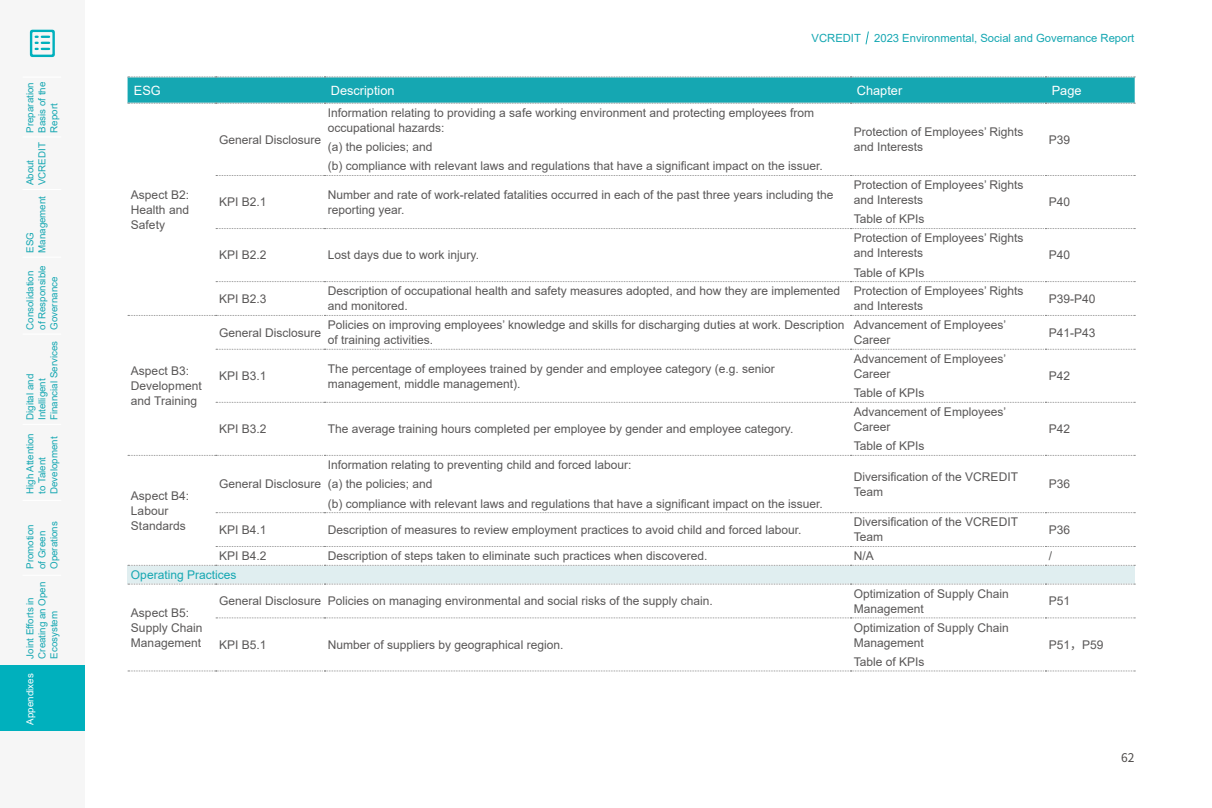
<style>
.page{position:relative;width:1212px;height:808px;background:#fff}
.page>*{position:absolute;margin:0;border:0;box-sizing:border-box;transform-origin:0 0}
.t1{font:12.75px "Arial";color:#fff}
.t2{font:12px/15px "Arial";color:#595757}
.t3{font:12px "Arial";color:#15a7b2}
.t4{font:12px "Source Han Sans CN";color:#4c4948}
.t5{font:11.25px "Arial";color:#15a7b2}
.t6{font:9.75px/12px "Arial";color:#15a7b2}
.t7{font:9.75px "Arial";color:#fff}
.s1{font-family:"Source Han Sans CN"}
</style>
<div class="page">
<div style="left:0;top:0;width:85px;height:808px;background:#f6f6f6"></div>
<div style="left:0;top:665px;width:85px;height:66px;background:#00b0bd"></div>
<svg style="left:30px;top:30px;width:25px;height:27px"></svg>
<hr style="left:23px;top:77px;width:38px;height:1px;background:#fff">
<hr style="left:23px;top:136px;width:38px;height:2px;background:#fff">
<hr style="left:23px;top:189px;width:38px;height:1px;background:#fff">
<hr style="left:23px;top:257px;width:38px;height:1px;background:#fff">
<hr style="left:23px;top:334px;width:38px;height:1px;background:#fff">
<hr style="left:23px;top:424px;width:38px;height:1px;background:#fff">
<hr style="left:23px;top:500px;width:38px;height:1px;background:#fff">
<hr style="left:23px;top:575px;width:38px;height:1px;background:#fff">
<svg style="left:865px;top:31px;width:4px;height:14px"></svg>
<div style="left:128px;top:565px;width:1007px;height:19px;background:#e0eef0"></div>
<svg style="left:216px;top:175px;width:919px;height:1px"></svg>
<svg style="left:216px;top:228px;width:919px;height:1px"></svg>
<svg style="left:216px;top:281px;width:919px;height:1px"></svg>
<svg style="left:128px;top:315px;width:1007px;height:1px"></svg>
<svg style="left:216px;top:349px;width:919px;height:1px"></svg>
<svg style="left:216px;top:402px;width:919px;height:1px"></svg>
<svg style="left:128px;top:455px;width:1007px;height:1px"></svg>
<svg style="left:216px;top:512px;width:919px;height:1px"></svg>
<svg style="left:216px;top:546px;width:919px;height:1px"></svg>
<svg style="left:128px;top:565px;width:1007px;height:1px"></svg>
<svg style="left:128px;top:584px;width:1007px;height:1px"></svg>
<svg style="left:216px;top:617px;width:919px;height:1px"></svg>
<svg style="left:128px;top:77px;width:1007px;height:27px;background:#22aab4"></svg>
<svg style="left:128px;top:671px;width:1007px;height:1px"></svg>
<p class="t6" style="left:24px;top:133px;width:52px;text-align:justify;rotate:-90deg">Preparation Basis of the Report</p>
<p class="t6" style="left:24px;top:185px;width:44px;rotate:-90deg">About<br>VCREDIT</p>
<p class="t6" style="left:24px;top:253px;width:58px;rotate:-90deg">ESG<br>Management</p>
<p class="t6" style="left:24px;top:330px;width:66px;rotate:-90deg">Consolidation of Responsible<br>Governance</p>
<p class="t6" style="left:24px;top:420px;width:81px;rotate:-90deg">Digital and<br>Intelligent<br>Financial Services</p>
<p class="t6" style="left:24px;top:494px;width:62px;rotate:-90deg">High Attention to Talent<br>Development</p>
<p class="t6" style="left:24px;top:569px;width:49px;rotate:-90deg">Promotion of Green<br>Operations</p>
<p class="t6" style="left:24px;top:659px;width:78px;rotate:-90deg">Joint Efforts in<br>Creating an Open<br>Ecosystem</p>
<p class="t7" style="left:23px;top:724px;width:52px;rotate:-90deg">Appendixes</p>
<p class="t5" style="left:811px;top:30px;width:324px">VCREDIT 2023 Environmental, Social and Governance Report</p>
<p class="t1" style="left:134px;top:81px;width:28px">ESG</p>
<p class="t1" style="left:331px;top:81px;width:65px">Description</p>
<p class="t1" style="left:857px;top:81px;width:47px">Chapter</p>
<p class="t1" style="left:1052px;top:81px;width:31px">Page</p>
<p class="t2" style="left:131px;top:187px;width:60px;text-align:justify">Aspect B2:<br>Health and Safety</p>
<p class="t2" style="left:131px;top:363px;width:72px">Aspect B3:<br>Development and Training</p>
<p class="t2" style="left:328px;top:105px;width:488px">Information relating to providing a safe working environment and protecting employees from occupational hazards:</p>
<p class="t2" style="left:328px;top:137px;width:496px;line-height:19.2px">(a) the policies; and<br>(b) compliance with relevant laws and regulations that have a significant impact on the issuer.</p>
<p class="t2" style="left:219px;top:132px;width:104px">General Disclosure</p>
<p class="t2" style="left:854px;top:124px;width:171px">Protection of Employees’ Rights and Interests</p>
<p class="t2" style="left:1049px;top:132px;width:23px">P39</p>
<p class="t2" style="left:219px;top:195px;width:49px">KPI B2.1</p>
<p class="t2" style="left:328px;top:187px;width:507px">Number and rate of work-related fatalities occurred in each of the past three years including the reporting year.</p>
<p class="t2" style="left:854px;top:177px;width:171px">Protection of Employees’ Rights and Interests</p>
<p class="t2" style="left:854px;top:212px;width:72px">Table of KPIs</p>
<p class="t2" style="left:219px;top:248px;width:49px">KPI B2.2</p>
<p class="t2" style="left:328px;top:248px;width:153px">Lost days due to work injury.</p>
<p class="t2" style="left:854px;top:230px;width:171px">Protection of Employees’ Rights and Interests</p>
<p class="t2" style="left:854px;top:265px;width:72px">Table of KPIs</p>
<p class="t2" style="left:1049px;top:195px;width:23px">P40</p>
<p class="t2" style="left:1049px;top:248px;width:23px">P40</p>
<p class="t2" style="left:219px;top:291px;width:49px">KPI B2.3</p>
<p class="t2" style="left:328px;top:283px;width:514px">Description of occupational health and safety measures adopted, and how they are implemented and monitored.</p>
<p class="t2" style="left:854px;top:283px;width:171px">Protection of Employees’ Rights and Interests</p>
<p class="t2" style="left:1049px;top:291px;width:48px">P39-P40</p>
<p class="t2" style="left:219px;top:325px;width:104px">General Disclosure</p>
<p class="t2" style="left:328px;top:317px;width:518px">Policies on improving employees’ knowledge and skills for discharging duties at work. Description of training activities.</p>
<p class="t2" style="left:854px;top:317px;width:154px">Advancement of Employees’<br>Career</p>
<p class="t2" style="left:1049px;top:325px;width:48px">P41-P43</p>
<p class="t2" style="left:219px;top:368px;width:49px">KPI B3.1</p>
<p class="t2" style="left:328px;top:361px;width:448px">The percentage of employees trained by gender and employee category (e.g. senior management, middle management).</p>
<p class="t2" style="left:854px;top:351px;width:154px">Advancement of Employees’<br>Career</p>
<p class="t2" style="left:854px;top:385px;width:72px">Table of KPIs</p>
<p class="t2" style="left:1049px;top:368px;width:23px">P42</p>
<p class="t2" style="left:219px;top:421px;width:49px">KPI B3.2</p>
<p class="t2" style="left:328px;top:421px;width:467px">The average training hours completed per employee by gender and employee category.</p>
<p class="t2" style="left:854px;top:404px;width:154px">Advancement of Employees’<br>Career</p>
<p class="t2" style="left:854px;top:438px;width:72px">Table of KPIs</p>
<p class="t2" style="left:1049px;top:421px;width:23px">P42</p>
<p class="t2" style="left:328px;top:455px;width:496px;line-height:19.2px">Information relating to preventing child and forced labour:<br>(a) the policies; and<br>(b) compliance with relevant laws and regulations that have a significant impact on the issuer.</p>
<p class="t2" style="left:854px;top:469px;width:166px">Diversification of the VCREDIT<br>Team</p>
<p class="t2" style="left:1049px;top:476px;width:23px">P36</p>
<p class="t2" style="left:219px;top:476px;width:104px">General Disclosure</p>
<p class="t2" style="left:131px;top:488px;width:60px">Aspect B4:<br>Labour<br>Standards</p>
<p class="t2" style="left:219px;top:522px;width:49px">KPI B4.1</p>
<p class="t2" style="left:328px;top:522px;width:475px">Description of measures to review employment practices to avoid child and forced labour.</p>
<p class="t2" style="left:854px;top:514px;width:166px">Diversification of the VCREDIT<br>Team</p>
<p class="t2" style="left:1049px;top:522px;width:23px">P36</p>
<p class="t2" style="left:219px;top:548px;width:49px">KPI B4.2</p>
<p class="t2" style="left:328px;top:548px;width:381px">Description of steps taken to eliminate such practices when discovered.</p>
<p class="t2" style="left:854px;top:548px;width:22px">N/A</p>
<p class="t2" style="left:1049px;top:548px;width:5px">/</p>
<p class="t3" style="left:131px;top:566px;width:107px">Operating Practices</p>
<p class="t2" style="left:131px;top:605px;width:73px">Aspect B5:<br>Supply Chain<br>Management</p>
<p class="t2" style="left:219px;top:593px;width:495px">General Disclosure Policies on managing environmental and social risks of the supply chain.</p>
<p class="t2" style="left:854px;top:586px;width:156px">Optimization of Supply Chain<br>Management</p>
<p class="t2" style="left:1049px;top:593px;width:23px">P51</p>
<p class="t2" style="left:219px;top:637px;width:49px">KPI B5.1</p>
<p class="t2" style="left:328px;top:637px;width:237px">Number of suppliers by geographical region.</p>
<p class="t2" style="left:854px;top:620px;width:156px">Optimization of Supply Chain<br>Management</p>
<p class="t2" style="left:854px;top:654px;width:72px">Table of KPIs</p>
<p class="t2" style="left:1049px;top:637px;width:56px">P51<span class="s1">，</span>P59</p>
<p class="t4" style="left:1121px;top:750px;width:15px">62</p>
</div>
